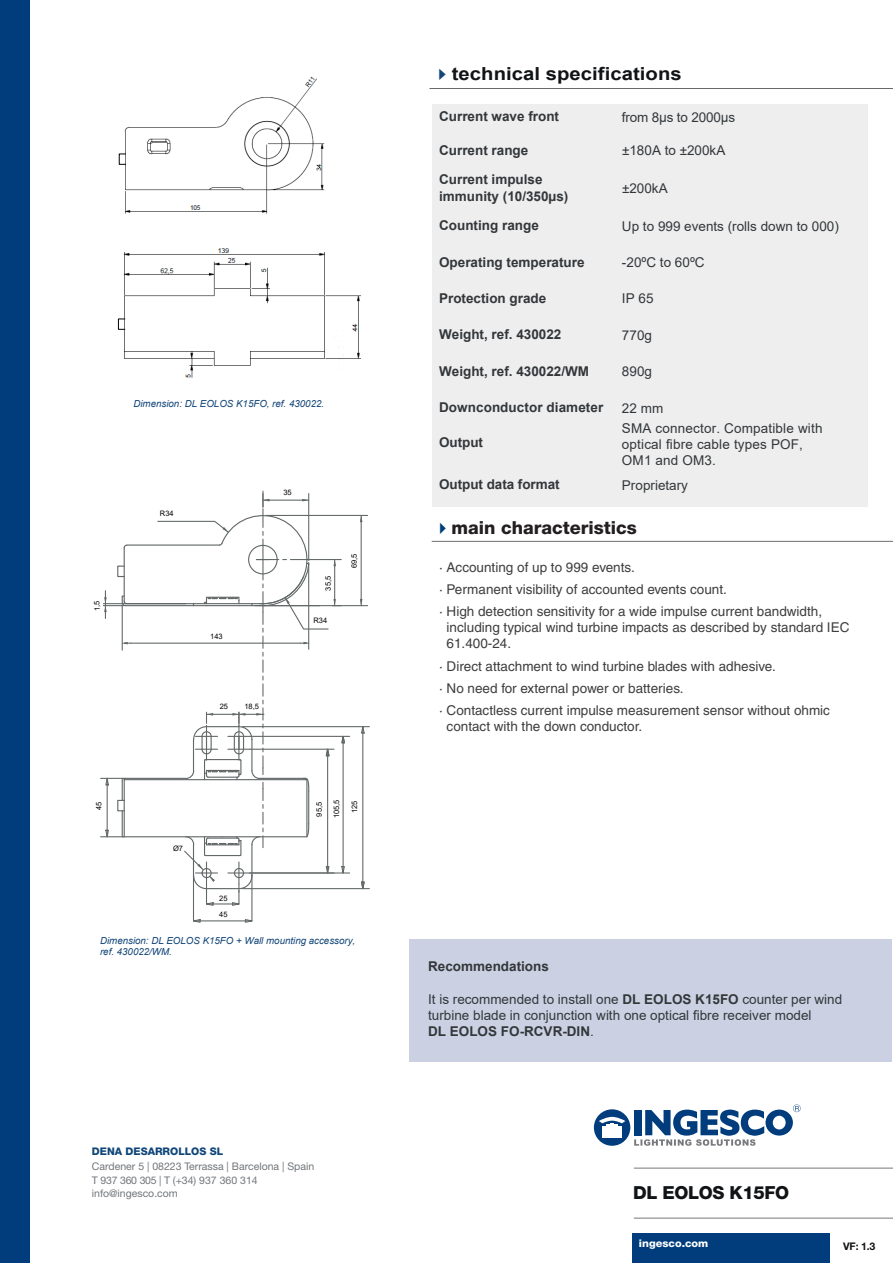
<style>
.page{position:relative;width:893px;height:1263px;background:#fff}
.page>*{position:absolute;margin:0;border:0;box-sizing:border-box;transform-origin:0 0}
.t1{font:700 18px "Arial";letter-spacing:.005em;color:#111416;scale:1.12 1}
.t2{font:800 18px "Helvetica Neue";color:#231f20}
.t3{font:800 18px "Helvetica Neue";letter-spacing:-.02em;color:#111416}
.t4{font:13.5px/22.2px "Helvetica";color:#3e3e3f}
.t5{font:13.5px/16.2px "Arial";color:#333739}
.t6{font:700 13.5px/16.2px "Arial";color:#333739}
.t7{font:10.5px/14.1px "Helvetica Neue";color:#717579}
.t8{font:800 10.5px "Helvetica Neue";color:#104679}
.t9{font:800 10.5px "Helvetica Neue";color:#fff;scale:1.04 1}
.t10{font:700 10.5px "Helvetica Neue";color:#111416}
.t11{font:italic 9.75px/11.7px "Arial";color:#124578}
.t12{font:7.5px/15.1px "Arial";color:#000001}
.s1{color:#124578}
.s2{color:#013d7d}
.s3{font-weight:700}
</style>
<div class="page">
<div style="left:432px;top:105px;width:436px;height:402px;background:#eeeeef"></div>
<hr style="left:432px;top:541px;width:461px;height:1px;background:#6c6d70">
<div style="left:632px;top:1233px;width:198px;height:30px;background:#013d7d"></div>
<hr style="left:634px;top:1168px;width:259px;height:1px;background:#76787b">
<hr style="left:634px;top:1218px;width:259px;height:1px;background:#76787b">
<div style="left:594px;top:1109px;width:36px;height:37px;background:#013d7d;border-radius:50%"></div>
<svg style="left:599px;top:1117px;width:26px;height:21px"></svg>
<svg style="left:634px;top:1104px;width:167px;height:42px"></svg>
<div style="left:0;top:0;width:30px;height:1263px;background:#013d7d"></div>
<hr style="left:430px;top:88px;width:463px;height:1px;background:#67696a">
<div style="left:410px;top:939px;width:482px;height:123px;background:#cbd1e3"></div>
<img style="left:120px;top:248px;width:241px;height:130px">
<img style="left:122px;top:76px;width:203px;height:138px">
<div style="left:118px;top:319px;width:7px;height:10px;border:1px solid #000001"></div>
<svg style="left:360px;top:727px;width:5px;height:7px"></svg>
<svg style="left:360px;top:881px;width:5px;height:9px"></svg>
<hr style="left:362px;top:733px;width:1px;height:149px;background:#626768">
<hr style="left:242px;top:888px;width:127px;height:1px;background:#626768">
<hr style="left:263px;top:726px;width:106px;height:1px;background:#626768">
<hr style="left:250px;top:872px;width:100px;height:1px;background:#626768">
<hr style="left:263px;top:736px;width:87px;height:1px;background:#626768">
<svg style="left:193px;top:919px;width:8px;height:4px"></svg>
<svg style="left:244px;top:918px;width:9px;height:5px"></svg>
<hr style="left:200px;top:920px;width:45px;height:1px;background:#626768">
<hr style="left:193px;top:875px;width:1px;height:46px;background:#626768">
<hr style="left:251px;top:875px;width:1px;height:46px;background:#626768">
<svg style="left:360px;top:516px;width:2px;height:6px"></svg>
<svg style="left:360px;top:599px;width:2px;height:6px"></svg>
<hr style="left:361px;top:522px;width:1px;height:77px;background:#626768">
<hr style="left:266px;top:515px;width:102px;height:1px;background:#626768">
<hr style="left:333px;top:605px;width:35px;height:1px;background:#626768">
<svg style="left:101px;top:491px;width:245px;height:416px"></svg>
<p class="t11" style="left:133px;top:398px;width:192px">Dimension: DL EOLOS K15FO, ref. 430022.</p>
<p class="t12" style="left:89px;top:611px;width:12px;rotate:-90deg">1,5</p>
<p class="t12" style="left:91px;top:810px;width:10px;rotate:-90deg">45</p>
<p class="t12" style="left:160px;top:505px;width:15px">R34</p>
<p class="t12" style="left:210px;top:629px;width:14px">143</p>
<p class="t12" style="left:283px;top:484px;width:10px">35</p>
<p class="t12" style="left:321px;top:591px;width:16px;rotate:-90deg">35,5</p>
<p class="t12" style="left:313px;top:613px;width:15px">R34</p>
<p class="t12" style="left:347px;top:568px;width:16px;rotate:-90deg">69,5</p>
<p class="t12" style="left:220px;top:698px;width:10px">25</p>
<p class="t12" style="left:244px;top:698px;width:16px">18,5</p>
<p class="t12" style="left:173px;top:841px;width:12px">Ø7</p>
<p class="t12" style="left:219px;top:891px;width:10px">25<br>45</p>
<p class="t12" style="left:312px;top:817px;width:16px;rotate:-90deg">95,5</p>
<p class="t12" style="left:329px;top:818px;width:20px;rotate:-90deg">105,5</p>
<p class="t12" style="left:347px;top:813px;width:14px;rotate:-90deg">125</p>
<p class="t11" style="left:100px;top:934px;width:257px">Dimension: DL EOLOS K15FO + Wall mounting accessory, ref. 430022/WM.</p>
<p class="t8" style="left:92px;top:1145px;width:133px">DENA DESARROLLOS SL</p>
<p class="t7" style="left:92px;top:1159px;width:224px">Cardener 5 | 08223 Terrassa | Barcelona | Spain<br>T 937 360 305 | T (+34) 937 360 314</p>
<p class="t7" style="left:92px;top:1186px;width:87px">info@ingesco.com</p>
<h1 class="t1" style="left:432px;top:61px;width:225px"><span class="s1">✔</span>technical specifications</h1>
<p class="t6" style="left:439px;top:108px;width:122px">Current wave front</p>
<p class="t5" style="left:622px;top:109px;width:115px">from 8µs to 2000µs</p>
<p class="t6" style="left:439px;top:142px;width:91px">Current range</p>
<p class="t5" style="left:622px;top:142px;width:105px">±180A to ±200kA</p>
<p class="t5" style="left:622px;top:180px;width:47px">±200kA</p>
<p class="t6" style="left:439px;top:172px;width:131px">Current impulse immunity (10/350µs)</p>
<p class="t6" style="left:439px;top:218px;width:101px">Counting range</p>
<p class="t5" style="left:622px;top:218px;width:218px">Up to 999 events (rolls down to 000)</p>
<p class="t6" style="left:439px;top:254px;width:147px">Operating temperature</p>
<p class="t5" style="left:622px;top:254px;width:84px">-20ºC to 60ºC</p>
<p class="t6" style="left:439px;top:290px;width:109px">Protection grade</p>
<p class="t5" style="left:622px;top:290px;width:33px">IP 65</p>
<p class="t6" style="left:439px;top:327px;width:124px">Weight, ref. 430022</p>
<p class="t5" style="left:622px;top:327px;width:32px">770g</p>
<p class="t6" style="left:439px;top:363px;width:152px">Weight, ref. 430022/WM</p>
<p class="t5" style="left:622px;top:363px;width:32px">890g</p>
<p class="t6" style="left:439px;top:399px;width:166px">Downconductor diameter</p>
<p class="t5" style="left:622px;top:400px;width:43px">22 mm</p>
<p class="t6" style="left:439px;top:434px;width:45px">Output</p>
<p class="t5" style="left:622px;top:420px;width:202px">SMA connector. Compatible with optical fibre cable types POF,<br>OM1 and OM3.</p>
<p class="t6" style="left:439px;top:477px;width:122px">Output data format</p>
<p class="t5" style="left:622px;top:477px;width:68px">Proprietary</p>
<h1 class="t2" style="left:433px;top:517px;width:205px"><span class="s2">✔</span>main characteristics</h1>
<p class="t4" style="left:439px;top:556px;width:384px">· Accounting of up to 999 events.<br>· Permanent visibility of accounted events count.<br>· High detection sensitivity for a wide impulse current bandwidth,</p>
<p class="t4" style="left:447px;top:619px;width:404px;line-height:16.2px">including typical wind turbine impacts as described by standard IEC<br>61.400-24.</p>
<p class="t4" style="left:439px;top:655px;width:392px">· Direct attachment to wind turbine blades with adhesive.<br>· No need for external power or batteries.<br>· Contactless current impulse measurement sensor without ohmic</p>
<p class="t4" style="left:447px;top:715px;width:197px">contact with the down conductor.</p>
<p class="t6" style="left:428px;top:958px;width:122px">Recommendations</p>
<p class="t5" style="left:428px;top:990px;width:416px">It is recommended to install one <span class="s3">DL EOLOS K15FO</span> counter per wind turbine blade in conjunction with one optical fibre receiver model<br><span class="s3">DL EOLOS FO-RCVR-DIN</span>.</p>
<h1 class="t3" style="left:633px;top:1181px;width:157px">DL EOLOS K15FO</h1>
<p class="t9" style="left:639px;top:1237px;width:68px">ingesco.com</p>
<p class="t10" style="left:843px;top:1240px;width:34px">VF: 1.3</p>
</div>
